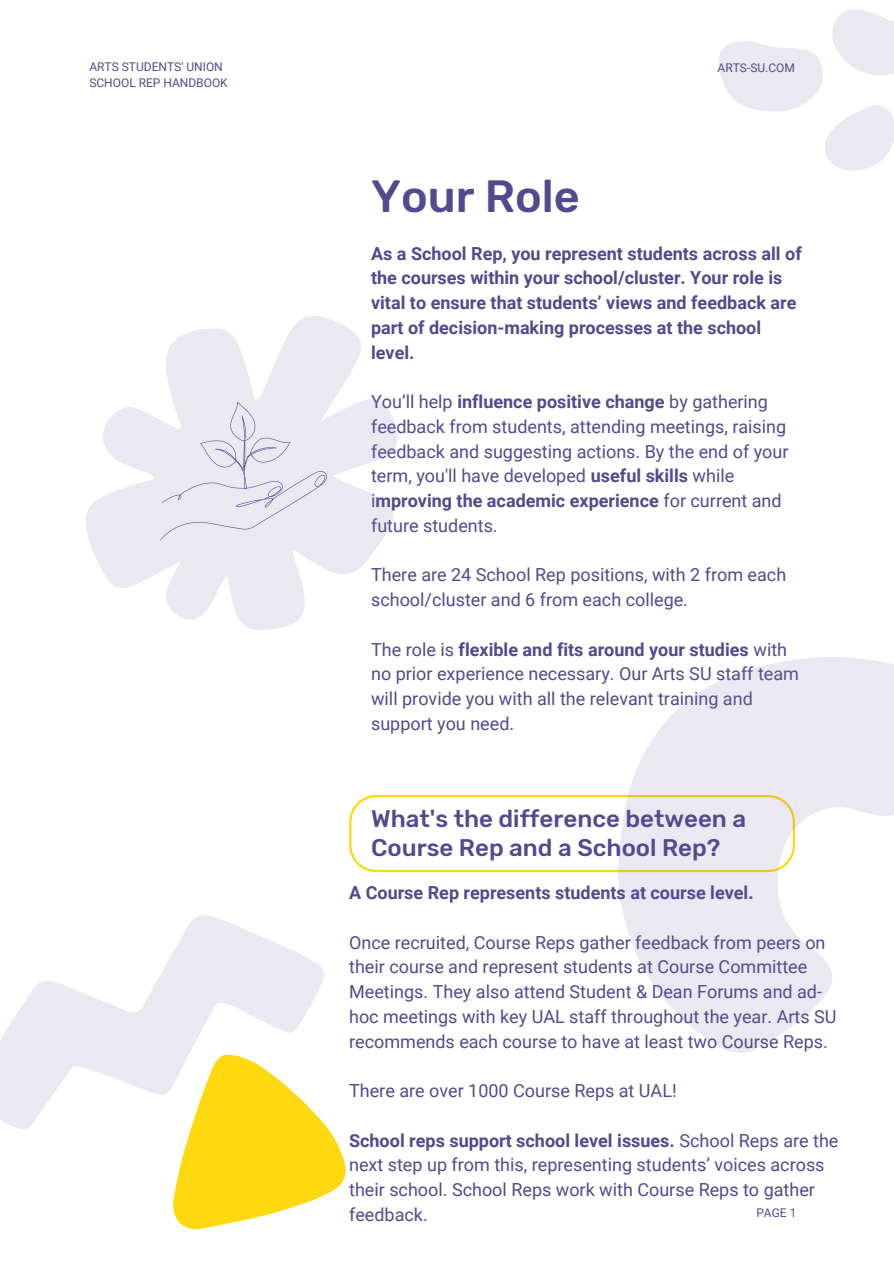
<style>
.page{position:relative;width:894px;height:1264px;background:#fff}
.page>*{position:absolute;margin:0;border:0;box-sizing:border-box;transform-origin:0 0}
.t1{font:500 45px "Rubik";color:#514a8f}
.t2{font:500 24px/28.2px "Rubik";color:#514a8f}
.t3{font:18px/24.8px "Roboto";color:#514a8f}
.t4{font:700 18px/24.8px "Roboto";color:#514a8f}
.t5{font:12px "Roboto";color:#514a8f}
.s1{font-weight:700}
</style>
<div class="page">
<svg style="left:349px;top:795px;width:268px;height:77px"></svg>
<svg style="left:173px;top:1124px;width:173px;height:106px"></svg>
<svg style="left:86px;top:316px;width:312px;height:314px;fill:#eae9f1"></svg>
<svg style="left:617px;top:657px;width:276px;height:395px;fill:#eae9f1"></svg>
<svg style="left:0;top:915px;width:324px;height:215px"></svg>
<svg style="left:719px;top:9px;width:174px;height:161px"></svg>
<svg style="left:160px;top:402px;width:167px;height:138px"></svg>
<h3 class="t5" style="left:89px;top:59px;width:135px">ARTS STUDENTS' UNION</h3>
<h4 class="t5" style="left:89px;top:75px;width:140px">SCHOOL REP HANDBOOK</h4>
<p class="t1" style="left:371px;top:170px;width:210px">Your Role</p>
<h4 class="t5" style="left:717px;top:61px;width:79px">ARTS-SU.COM</h4>
<p class="t4" style="left:371px;top:241px;width:432px">As a School Rep, you represent students across all of the courses within your school/cluster. Your role is vital to ensure that students’ views and feedback are part of decision-making processes at the school level.</p>
<p class="t3" style="left:371px;top:389px;width:419px">You’ll help <span class="s1">influence positive change</span> by gathering feedback from students, attending meetings, raising feedback and suggesting actions. By the end of your term, you'll have developed <span class="s1">useful skills</span> while i<span class="s1">mproving the academic experience</span> for current and future students.</p>
<h1 class="t3" style="left:371px;top:563px;width:416px">There are 24 School Rep positions, with 2 from each school/cluster and 6 from each college.</h1>
<p class="t3" style="left:371px;top:637px;width:429px">The role is <span class="s1">flexible and fits around your studies</span> with no prior experience necessary. Our Arts SU staff team will provide you with all the relevant training and support you need.</p>
<p class="t2" style="left:371px;top:805px;width:376px">What's the difference between a<br>Course Rep and a School Rep?</p>
<p class="t4" style="left:349px;top:880px;width:406px">A Course Rep represents students at course level.</p>
<p class="t3" style="left:349px;top:930px;width:488px">Once recruited, Course Reps gather feedback from peers on their course and represent students at Course Committee Meetings. They also attend Student &amp; Dean Forums and ad&shy;hoc meetings with key UAL staff throughout the year. Arts SU recommends each course to have at least two Course Reps.</p>
<h2 class="t3" style="left:349px;top:1078px;width:329px">There are over 1000 Course Reps at UAL!</h2>
<h3 class="t3" style="left:349px;top:1128px;width:490px"><span class="s1">School reps support school level issues.</span> School Reps are the next step up from this, representing students’ voices across their school. School Reps work with Course Reps to gather feedback.</h3>
<h4 class="t5" style="left:756px;top:1206px;width:42px">PAGE 1</h4>
</div>
